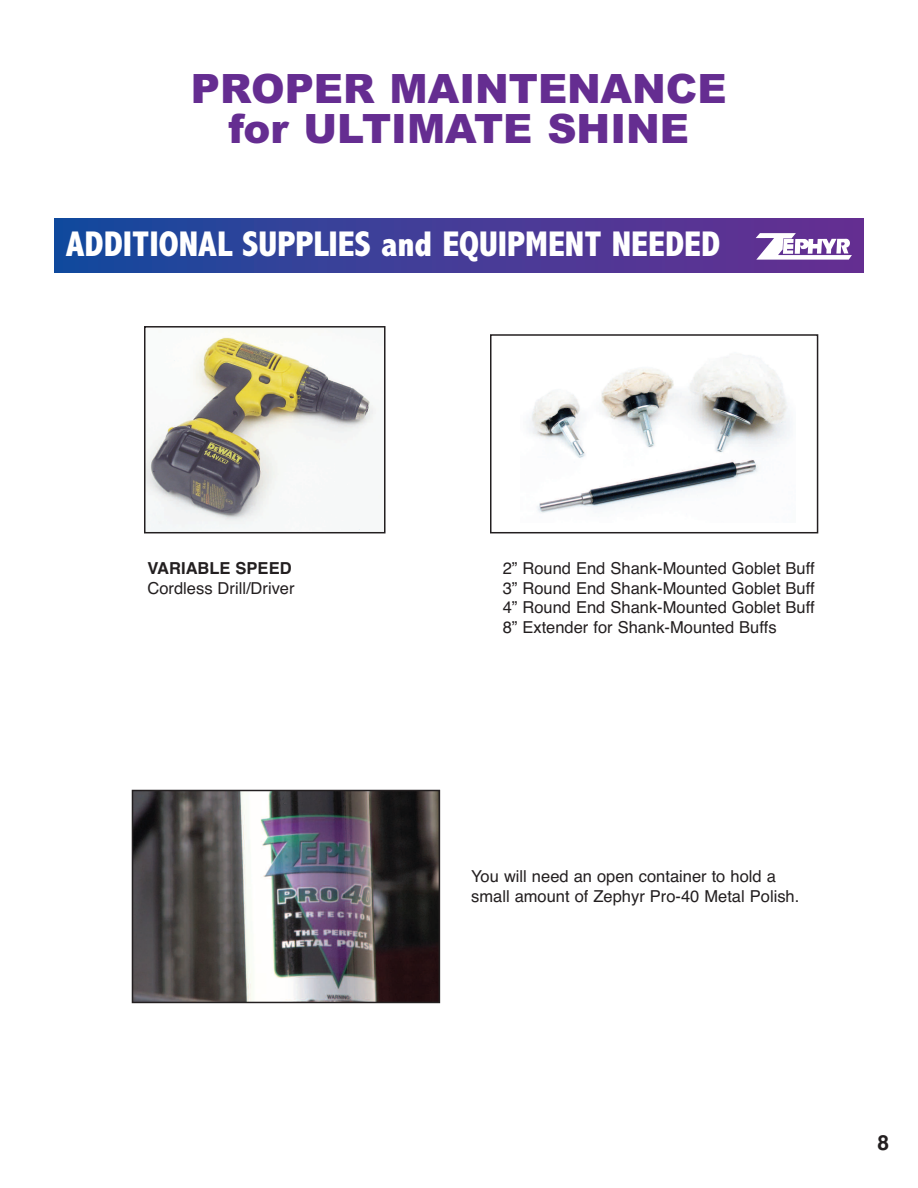
<style>
.page{position:relative;width:918px;height:1188px;background:#fff}
.page>*{position:absolute;margin:0;border:0;box-sizing:border-box;transform-origin:0 0}
.t1{font:900 40.5px/40.5px "Arial";color:#652d91;text-align:center}
.t2{font:800 condensed 36px "Abadi";color:#fff}
.t3{font:700 21px "Helvetica";color:#231f20}
.t4{font:16.5px/19.8px "Helvetica";color:#231f20;text-align:justify}
.t5{font:700 16.5px "Helvetica";color:#231f20}
</style>
<div class="page">
<img style="left:147px;top:336px;width:229px;height:194px">
<div style="left:144px;top:326px;width:242px;height:207px;border:2px solid #231f20"></div>
<img style="left:528px;top:355px;width:264px;height:158px">
<div style="left:490px;top:334px;width:328px;height:199px;border:2px solid #231f20"></div>
<img style="left:135px;top:793px;width:302px;height:207px">
<div style="left:132px;top:790px;width:308px;height:213px;border:2px solid #231f20"></div>
<div style="left:54px;top:219px;width:810px;height:54px;background:linear-gradient(to right,#174a9d,#6b2e91)"></div>
<img style="left:755px;top:231px;width:97px;height:30px">
<h1 class="t1" style="left:191px;top:69px;width:537px">PROPER MAINTENANCE for ULTIMATE SHINE</h1>
<h2 class="t2" style="left:66px;top:223px;width:656px">ADDITIONAL SUPPLIES and EQUIPMENT NEEDED</h2>
<p class="t5" style="left:148px;top:558px;width:146px">VARIABLE SPEED</p>
<p class="t4" style="left:148px;top:578px;width:149px">Cordless Drill/Driver</p>
<p class="t4" style="left:503px;top:558px;width:313px">2” Round End Shank-Mounted Goblet Buff 3” Round End Shank-Mounted Goblet Buff 4” Round End Shank-Mounted Goblet Buff 8” Extender for Shank-Mounted Buffs</p>
<p class="t4" style="left:471px;top:867px;width:330px">You will need an open container to hold a small amount of Zephyr Pro-40 Metal Polish.</p>
<p class="t3" style="left:877px;top:1131px;width:13px">8</p>
</div>
